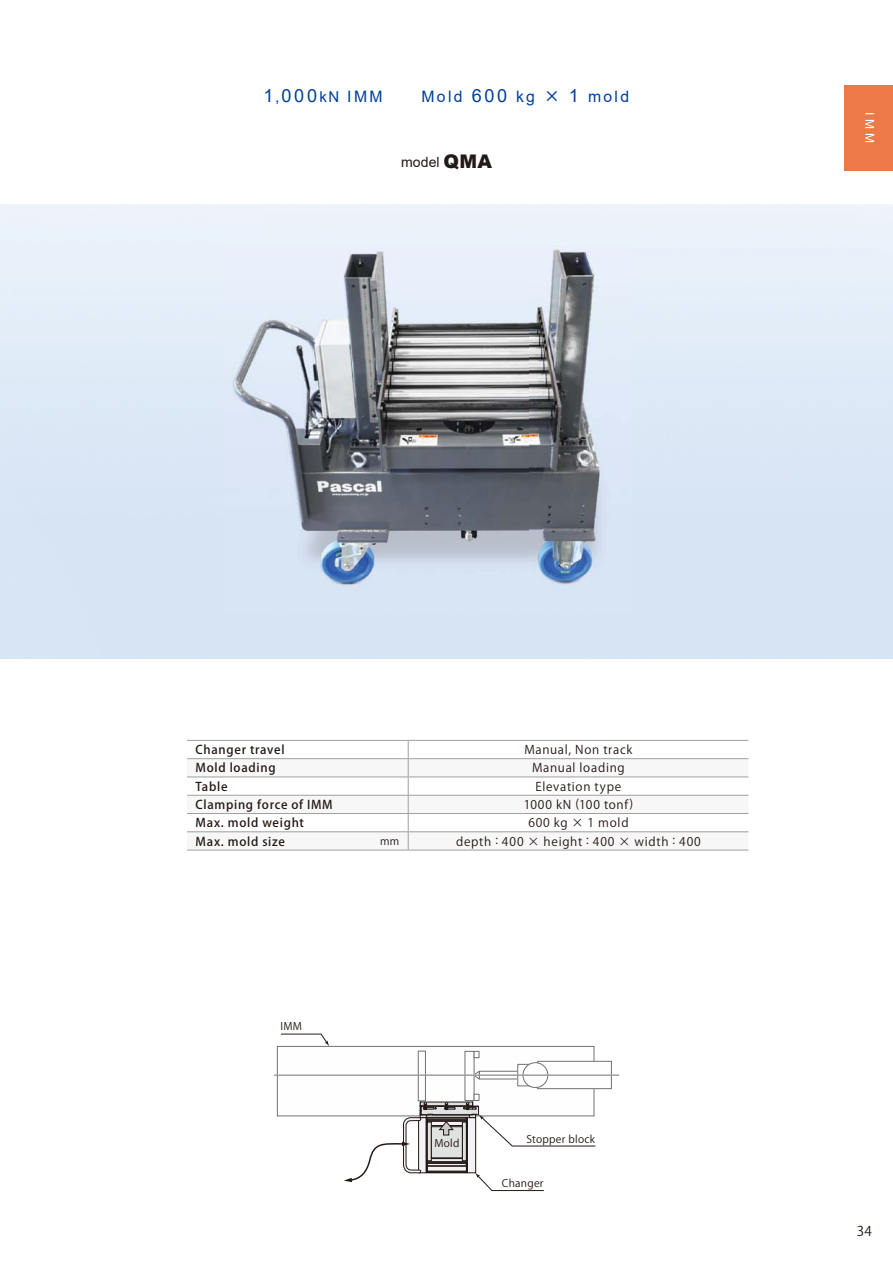
<style>
.page{position:relative;width:893px;height:1263px;background:#fff}
.page>*{position:absolute;margin:0;border:0;box-sizing:border-box;transform-origin:0 0}
.t1{font:15.75px "Arial";letter-spacing:.15em;color:#004098}
.t2{font:14.1px "Arial";letter-spacing:.01em;color:#231916}
.t3{font:13.5px "Koz Go Pro Regular 90 msp RKSJ H";color:#231916}
.t4{font:12px "Koz Go Pro Regular 90 msp RKSJ H";letter-spacing:.06em;color:#231916}
.t5{font:12px "Koz Go Pro Medium 90 msp RKSJ H";letter-spacing:.06em;color:#231916}
.t6{font:12px "Arial";color:#fff}
.t7{font:10.5px "Koz Go Pro Regular 90 msp RKSJ H";letter-spacing:.025em;color:#231916}
.s1{font-size:18.15px}
.s2{font-size:15px}
.s3{font-family:"Koz Go Pro Medium 90 msp RKSJ H"}
.s4{font-weight:900;font-size:18.75px}
</style>
<div class="page">
<div style="left:277px;top:1046px;width:317px;height:70px;border:1px solid #717171"></div>
<svg style="left:481px;top:1074px;width:36px;height:1px"></svg>
<div style="left:479px;top:1071px;width:41px;height:8px;border:1px solid #717171"></div>
<div style="left:538px;top:1061px;width:73px;height:28px;background:#fefefe"></div>
<div style="left:537px;top:1061px;width:75px;height:28px;border:1px solid #717171"></div>
<svg style="left:519px;top:1066px;width:8px;height:18px"></svg>
<div style="left:517px;top:1064px;width:20px;height:22px;border:1px solid #717171"></div>
<div style="left:523px;top:1063px;width:25px;height:25px;background:#fefefe;border-radius:50%"></div>
<div style="left:523px;top:1062px;width:25px;height:26px;border:1px solid #717171;border-radius:50%"></div>
<svg style="left:474px;top:1070px;width:6px;height:10px"></svg>
<svg style="left:474px;top:1051px;width:5px;height:7px"></svg>
<div style="left:418px;top:1051px;width:8px;height:50px;border:1px solid #717171"></div>
<hr style="left:274px;top:1075px;width:345px;height:1px;background:#717171">
<img style="left:223px;top:235px;width:409px;height:377px">
<svg style="left:344px;top:1094px;width:252px;height:97px"></svg>
<svg style="left:280px;top:1034px;width:49px;height:12px"></svg>
<svg style="left:187px;top:759px;width:561px;height:91px"></svg>
<hr style="left:408px;top:740px;width:340px;height:1px;background:#9f9fa0">
<hr style="left:408px;top:758px;width:340px;height:1px;background:#9f9fa0">
<hr style="left:408px;top:777px;width:340px;height:1px;background:#9f9fa0">
<hr style="left:408px;top:795px;width:340px;height:1px;background:#9f9fa0">
<hr style="left:408px;top:813px;width:340px;height:1px;background:#9f9fa0">
<hr style="left:408px;top:832px;width:340px;height:1px;background:#9f9fa0">
<svg style="left:408px;top:741px;width:1px;height:109px"></svg>
<hr style="left:408px;top:850px;width:340px;height:1px;background:#9f9fa0">
<hr style="left:187px;top:740px;width:221px;height:1px;background:#9f9fa0">
<hr style="left:187px;top:758px;width:221px;height:1px;background:#9f9fa0">
<hr style="left:187px;top:777px;width:221px;height:1px;background:#9f9fa0">
<hr style="left:187px;top:795px;width:221px;height:1px;background:#9f9fa0">
<hr style="left:187px;top:813px;width:221px;height:1px;background:#9f9fa0">
<hr style="left:187px;top:832px;width:221px;height:1px;background:#9f9fa0">
<hr style="left:187px;top:850px;width:221px;height:1px;background:#9f9fa0">
<div style="left:844px;top:85px;width:49px;height:85px;background:#ee7948"></div>
<h1 class="t1" style="left:264px;top:88px;width:367px"><span class="s1">1</span>,<span class="s1">000</span><span class="s2">kN</span> IMM<span class="s3">　　</span>Mold <span class="s1">600</span> kg <span class="s3">×</span> <span class="s1">1</span> mold</h1>
<p class="t2" style="left:401px;top:154px;width:92px">model <span class="s4">QMA</span></p>
<p class="t6" style="left:876px;top:112px;width:32px;rotate:90deg">IMM</p>
<p class="t5" style="left:196px;top:745px;width:91px">Changer travel</p>
<p class="t4" style="left:524px;top:745px;width:110px">Manual, Non track</p>
<p class="t5" style="left:196px;top:763px;width:82px">Mold loading</p>
<p class="t4" style="left:532px;top:763px;width:94px">Manual loading</p>
<p class="t5" style="left:196px;top:782px;width:34px">Table</p>
<p class="t4" style="left:536px;top:782px;width:87px">Elevation type</p>
<p class="t5" style="left:196px;top:800px;width:139px">Clamping force of IMM</p>
<p class="t4" style="left:524px;top:800px;width:111px">1000 kN (100 tonf)</p>
<p class="t5" style="left:196px;top:818px;width:110px">Max. mold weight</p>
<p class="t4" style="left:528px;top:818px;width:102px">600 kg × 1 mold</p>
<p class="t5" style="left:196px;top:836px;width:91px">Max. mold size</p>
<p class="t7" style="left:380px;top:837px;width:21px">mm</p>
<p class="t4" style="left:456px;top:836px;width:246px">depth : 400 × height : 400 × width : 400</p>
<p class="t7" style="left:281px;top:1023px;width:23px">IMM</p>
<p class="t7" style="left:434px;top:1139px;width:27px">Mold</p>
<p class="t7" style="left:526px;top:1135px;width:70px">Stopper block</p>
<p class="t7" style="left:502px;top:1179px;width:43px">Changer</p>
<p class="t3" style="left:857px;top:1226px;width:16px">34</p>
</div>
